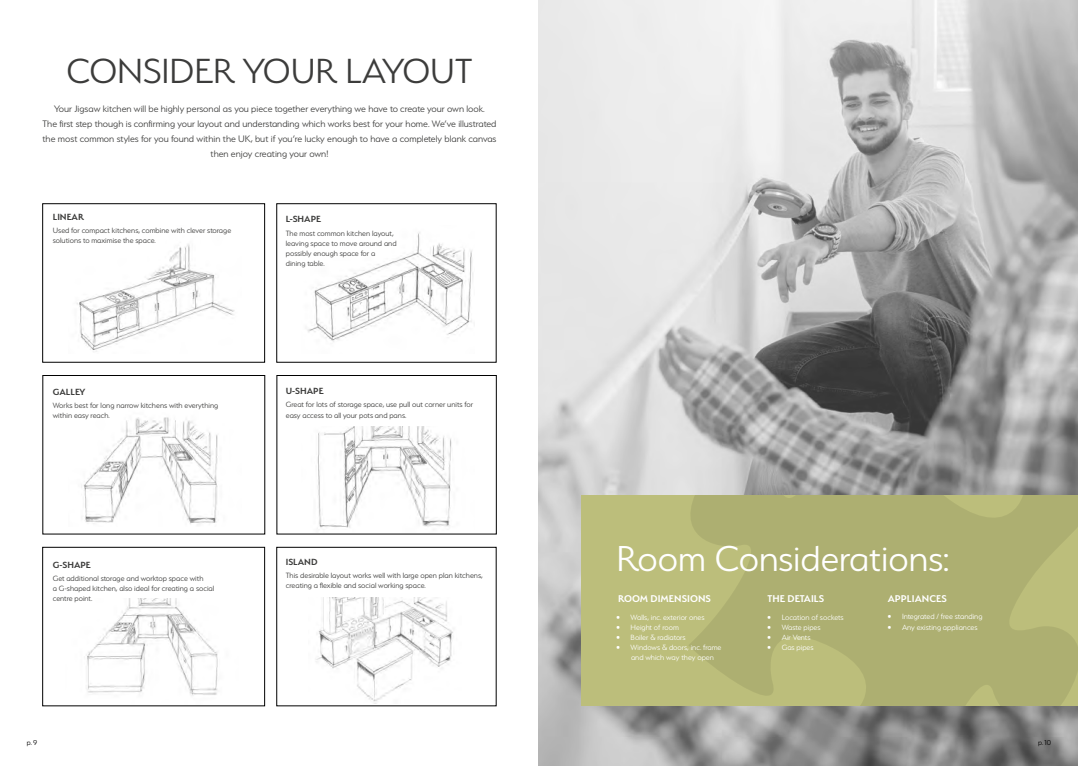
<style>
.page{position:relative;width:1078px;height:766px;background:#fff}
.page>*{position:absolute;margin:0;border:0;box-sizing:border-box;transform-origin:0 0}
.t1{font:300 40.3px "Serenity";color:#fff}
.t2{font:300 39px "Serenity";color:#3c3c3b}
.t3{font:600 11px "Serenity";color:#fff}
.t4{font:300 10.5px/15px "Serenity";color:#3c3c3b;text-align:center}
.t5{font:600 10px "Serenity";color:#3c3c3b}
.t6{font:300 8.5px/10.2px "Serenity";color:#3c3c3b}
.t7{font:300 8.5px "Serenity";color:#fff}
.t8{font:300 8px "Serenity";color:#000}
</style>
<div class="page">
<img style="left:539px;top:0;width:538px;height:765px">
<div style="left:581px;top:495px;width:496px;height:210px;background:#bcbe7b"></div>
<svg style="left:689px;top:495px;width:388px;height:210px;fill:#adaf71"></svg>
<img style="left:307px;top:232px;width:166px;height:110px">
<img style="left:76px;top:244px;width:159px;height:108px">
<img style="left:317px;top:426px;width:135px;height:102px">
<img style="left:81px;top:417px;width:137px;height:107px">
<img style="left:86px;top:598px;width:132px;height:98px">
<img style="left:316px;top:597px;width:137px;height:105px">
<div style="left:43px;top:203px;width:222px;height:159px;border:1px solid #000"></div>
<div style="left:43px;top:547px;width:222px;height:158px;border:1px solid #000"></div>
<h2 class="t2" style="left:66px;top:51px;width:407px">CONSIDER YOUR LAYOUT</h2>
<p class="t4" style="left:43px;top:101px;width:455px">Your Jigsaw kitchen will be highly personal as you piece together everything we have to create your own look.<br>The first step though is confirming your layout and understanding which works best for your home. We’ve illustrated the most common styles for you found within the UK, but if you’re lucky enough to have a completely blank canvas then enjoy creating your own!</p>
<p class="t5" style="left:53px;top:211px;width:33px">LINEAR</p>
<p class="t6" style="left:53px;top:225px;width:180px">Used for compact kitchens, combine with clever storage solutions to maximise the space.</p>
<p class="t5" style="left:286px;top:214px;width:37px">L-SHAPE</p>
<p class="t6" style="left:286px;top:228px;width:112px">The most common kitchen layout, leaving space to move around and possibly enough space for a dining table.</p>
<p class="t5" style="left:53px;top:386px;width:34px">GALLEY</p>
<p class="t6" style="left:53px;top:399px;width:167px">Works best for long narrow kitchens with everything within easy reach.</p>
<p class="t5" style="left:286px;top:385px;width:39px">U-SHAPE</p>
<p class="t6" style="left:286px;top:399px;width:189px">Great for lots of storage space, use pull out corner units for easy access to all your pots and pans.</p>
<p class="t5" style="left:53px;top:559px;width:40px">G-SHAPE</p>
<p class="t6" style="left:53px;top:572px;width:163px">Get additional storage and worktop space with<br>a G-shaped kitchen, also ideal for creating a social centre point.</p>
<p class="t5" style="left:286px;top:556px;width:33px">ISLAND</p>
<p class="t6" style="left:286px;top:570px;width:198px">This desirable layout works well with large open plan kitchens, creating a flexible and social working space.</p>
<h1 class="t1" style="left:616px;top:537px;width:334px">Room Considerations:</h1>
<p class="t3" style="left:618px;top:592px;width:94px">ROOM DIMENSIONS</p>
<p class="t7" style="left:616px;top:612px;width:90px">• Walls, inc. exterior ones</p>
<p class="t7" style="left:616px;top:622px;width:64px">• Height of room</p>
<p class="t7" style="left:616px;top:632px;width:71px">• Boiler &amp; radiators</p>
<p class="t7" style="left:616px;top:643px;width:106px">• Windows &amp; doors, inc. frame</p>
<p class="t3" style="left:887px;top:592px;width:60px">APPLIANCES</p>
<p class="t7" style="left:887px;top:612px;width:96px">• Integrated / free standing</p>
<p class="t7" style="left:887px;top:622px;width:91px">• Any existing appliances</p>
<p class="t3" style="left:767px;top:592px;width:58px">THE DETAILS</p>
<p class="t7" style="left:767px;top:612px;width:77px">• Location of sockets</p>
<p class="t7" style="left:767px;top:622px;width:54px">• Waste pipes</p>
<p class="t7" style="left:767px;top:632px;width:44px">• Air Vents</p>
<p class="t7" style="left:767px;top:643px;width:47px">• Gas pipes</p>
<p class="t7" style="left:631px;top:652px;width:84px">and which way they open</p>
<p class="t8" style="left:27px;top:737px;width:12px">p.9</p>
<p class="t8" style="left:1037px;top:737px;width:14px">p. 10</p>
</div>
